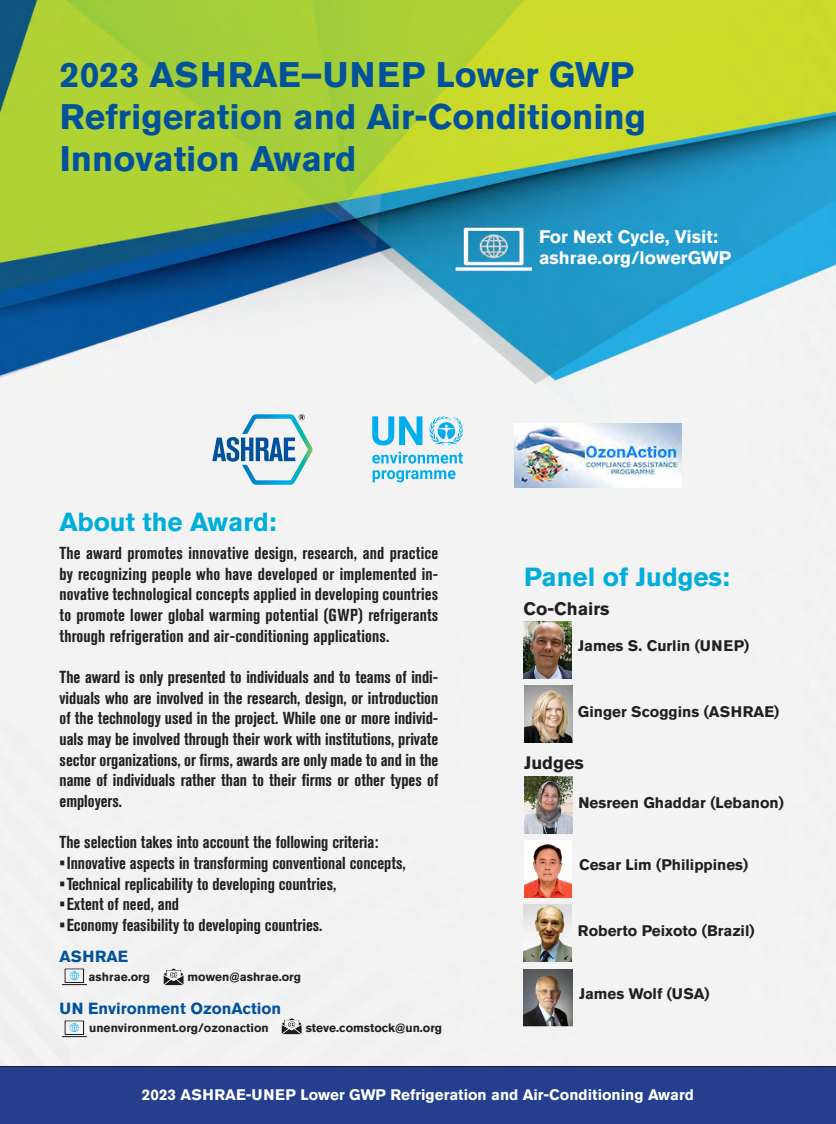
<style>
.page{position:relative;width:836px;height:1124px;background:#fff}
.page>*{position:absolute;margin:0;border:0;box-sizing:border-box;transform-origin:0 0}
.t1{font:700 35.2px/42.2px "Akzidenz Grotesk BE";color:#01529a}
.t2{font:700 26px "Akzidenz Grotesk BE";color:#00aedc}
.t3{font:700 18px/21.6px "Akzidenz Grotesk BE";color:#fff}
.t4{font:700 18px "Akzidenz Grotesk BE";color:#231f20}
.t5{font:700 condensed 17.2px/20.6px "Akzidenz Grotesk BE";color:#231f20;text-align:justify}
.t6{font:700 16px "Akzidenz Grotesk BE";color:#01529a}
.t7{font:700 15.2px "Akzidenz Grotesk BE";color:#231f20}
.t8{font:700 15.2px "Akzidenz Grotesk BE";color:#fff}
.t9{font:700 12px "Akzidenz Grotesk BE";color:#231f20}
</style>
<div class="page">
<img style="left:0;top:0;width:835px;height:1066px">
<div style="left:0;top:1066px;width:835px;height:57px;background:#253f8e"></div>
<svg style="left:428px;top:416px;width:35px;height:29px"></svg>
<svg style="left:372px;top:416px;width:50px;height:29px"></svg>
<svg style="left:372px;top:451px;width:91px;height:12px"></svg>
<svg style="left:372px;top:470px;width:83px;height:12px"></svg>
<svg style="left:212px;top:414px;width:100px;height:70px"></svg>
<img style="left:514px;top:423px;width:167px;height:64px">
<img style="left:60px;top:1017px;width:29px;height:24px">
<img style="left:60px;top:965px;width:29px;height:24px">
<img style="left:454px;top:222px;width:85px;height:53px">
<img style="left:161px;top:964px;width:25px;height:22px">
<img style="left:279px;top:1013px;width:25px;height:23px">
<img style="left:524px;top:685px;width:48px;height:57px">
<img style="left:523px;top:621px;width:48px;height:57px">
<img style="left:523px;top:968px;width:49px;height:57px">
<img style="left:524px;top:776px;width:48px;height:57px">
<img style="left:524px;top:840px;width:47px;height:57px">
<img style="left:523px;top:904px;width:48px;height:57px">
<p class="t1" style="left:60px;top:54px;width:587px">2023 ASHRAE–UNEP Lower GWP<br>Refrigeration and Air-Conditioning</p>
<p class="t1" style="left:60px;top:138px;width:298px">Innovation Award</p>
<p class="t3" style="left:539px;top:226px;width:193px">For Next Cycle, Visit: ashrae.org/lowerGWP</p>
<p class="t2" style="left:59px;top:507px;width:218px">About the Award:</p>
<p class="t5" style="left:59px;top:542px;width:380px">The award promotes innovative design, research, and practice by recognizing people who have developed or implemented in&shy;novative technological concepts applied in developing countries to promote lower global warming potential (GWP) refrigerants through refrigeration and air-conditioning applications.</p>
<p class="t5" style="left:59px;top:666px;width:380px">The award is only presented to individuals and to teams of indi&shy;viduals who are involved in the research, design, or introduction of the technology used in the project. While one or more individ&shy;uals may be involved through their work with institutions, private sector organizations, or firms, awards are only made to and in the name of individuals rather than to their firms or other types of employers.</p>
<p class="t5" style="left:59px;top:831px;width:320px">The selection takes into account the following criteria:</p>
<p class="t5" style="left:59px;top:852px;width:347px">•Innovative aspects in transforming conventional concepts,</p>
<p class="t5" style="left:59px;top:873px;width:278px">•Technical replicability to developing countries,</p>
<p class="t5" style="left:59px;top:893px;width:121px">•Extent of need, and</p>
<p class="t5" style="left:59px;top:914px;width:264px">•Economy feasibility to developing countries.</p>
<p class="t6" style="left:59px;top:947px;width:70px">ASHRAE</p>
<p class="t6" style="left:59px;top:999px;width:223px">UN Environment OzonAction</p>
<p class="t9" style="left:89px;top:1020px;width:181px">unenvironment.org/ozonaction</p>
<p class="t9" style="left:89px;top:969px;width:63px">ashrae.org</p>
<p class="t9" style="left:187px;top:969px;width:115px">mowen@ashrae.org</p>
<p class="t9" style="left:305px;top:1020px;width:138px">steve.comstock@un.org</p>
<p class="t2" style="left:524px;top:561px;width:207px">Panel of Judges:</p>
<p class="t4" style="left:523px;top:598px;width:88px">Co-Chairs</p>
<p class="t7" style="left:578px;top:636px;width:173px">James S. Curlin (UNEP)</p>
<p class="t7" style="left:577px;top:702px;width:203px">Ginger Scoggins (ASHRAE)</p>
<p class="t4" style="left:524px;top:752px;width:61px">Judges</p>
<p class="t7" style="left:578px;top:793px;width:207px">Nesreen Ghaddar (Lebanon)</p>
<p class="t7" style="left:578px;top:855px;width:171px">Cesar Lim (Philippines)</p>
<p class="t7" style="left:577px;top:921px;width:178px">Roberto Peixoto (Brazil)</p>
<p class="t7" style="left:578px;top:984px;width:132px">James Wolf (USA)</p>
<p class="t8" style="left:142px;top:1085px;width:553px">2023 ASHRAE-UNEP Lower GWP Refrigeration and Air-Conditioning Award</p>
</div>
